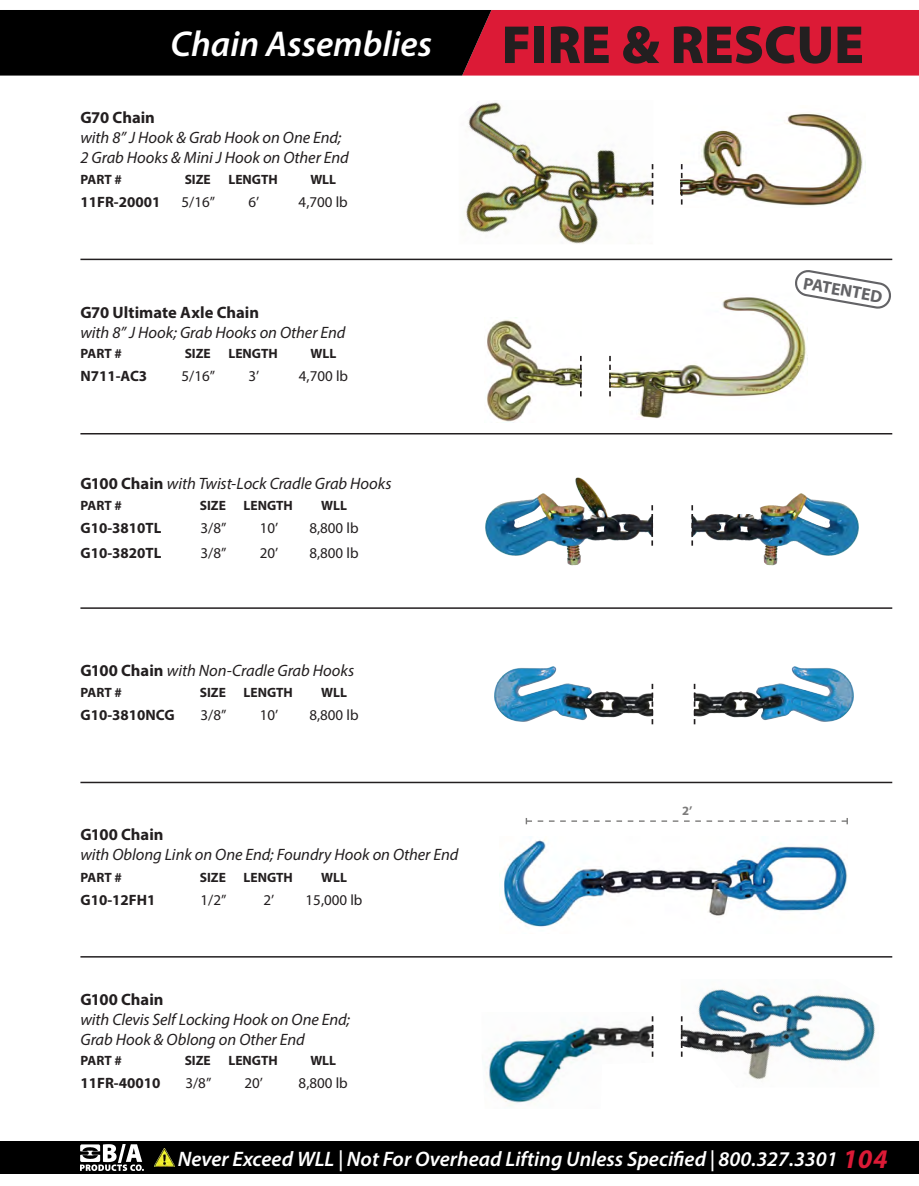
<style>
.page{position:relative;width:919px;height:1186px;background:#fff}
.page>*{position:absolute;margin:0;border:0;box-sizing:border-box;transform-origin:0 0}
.t1{font:900 54px "Myriad Pro";color:#231f20}
.Paragraph_Style_2{font:italic 600 36px "Myriad Pro";color:#fff}
.t2{font:italic 600 21px "Myriad Pro";color:#fff}
.Part_No{font:700 17.25px "Myriad Pro";color:#636366}
.t3{font:italic 16.5px "Myriad Pro";letter-spacing:-.005em;color:#231f20}
.t4{font:700 16.5px "Myriad Pro";color:#231f20}
.t5{font:15px "Myriad Pro";color:#231f20}
.t6{font:700 15px "Myriad Pro";color:#231f20}
.t7{font:700 13.5px "Myriad Pro";color:#231f20}
.t8{font:700 12.75px "Myriad Pro";color:#51504f}
.s1{font-weight:700;font-style:normal}
.s2{font-weight:700;font-size:27px;color:#dc1a36}
</style>
<div class="page">
<div style="left:0;top:1142px;width:918px;height:32px;background:#000"></div>
<img style="left:155px;top:1149px;width:19px;height:18px">
<img style="left:80px;top:1145px;width:63px;height:26px">
<svg style="left:0;top:10px;width:918px;height:66px;background:#6a0e1b"></svg>
<img style="left:609px;top:297px;width:197px;height:122px">
<img style="left:487px;top:319px;width:94px;height:103px">
<svg style="left:580px;top:356px;width:1px;height:40px"></svg>
<svg style="left:609px;top:356px;width:1px;height:40px"></svg>
<img style="left:465px;top:102px;width:186px;height:142px">
<img style="left:682px;top:113px;width:181px;height:93px">
<svg style="left:651px;top:164px;width:2px;height:41px"></svg>
<svg style="left:680px;top:164px;width:2px;height:41px"></svg>
<img style="left:682px;top:988px;width:193px;height:92px">
<img style="left:489px;top:1025px;width:162px;height:81px">
<hr style="left:80px;top:259px;width:812px;height:1px;background:#231f20">
<hr style="left:80px;top:433px;width:812px;height:1px;background:#231f20">
<hr style="left:80px;top:607px;width:812px;height:2px;background:#231f20">
<hr style="left:80px;top:782px;width:812px;height:1px;background:#231f20">
<hr style="left:80px;top:956px;width:812px;height:2px;background:#231f20">
<img style="left:485px;top:477px;width:166px;height:89px">
<img style="left:693px;top:493px;width:166px;height:73px">
<svg style="left:691px;top:505px;width:2px;height:41px"></svg>
<svg style="left:651px;top:505px;width:2px;height:41px"></svg>
<svg style="left:525px;top:818px;width:322px;height:6px"></svg>
<img style="left:503px;top:840px;width:344px;height:87px">
<img style="left:694px;top:666px;width:159px;height:55px">
<img style="left:494px;top:666px;width:158px;height:55px">
<svg style="left:693px;top:684px;width:2px;height:40px"></svg>
<svg style="left:651px;top:684px;width:2px;height:40px"></svg>
<svg style="left:651px;top:1016px;width:2px;height:41px"></svg>
<svg style="left:680px;top:1016px;width:2px;height:41px"></svg>
<svg style="left:792px;top:270px;width:99px;height:41px"></svg>
<p class="Paragraph_Style_2" style="left:170px;top:21px;width:263px">Chain Assemblies</p>
<h1 class="t1" style="left:501px;top:9px;width:364px">FIRE &amp; RESCUE</h1>
<p class="t4" style="left:80px;top:107px;width:76px">G70 Chain</p>
<p class="t3" style="left:80px;top:128px;width:262px">with 8” J Hook &amp; Grab Hook on One End;</p>
<p class="t3" style="left:80px;top:147px;width:270px">2 Grab Hooks &amp; Mini J Hook on Other End</p>
<p class="t7" style="left:80px;top:170px;width:43px">PART #</p>
<p class="t7" style="left:185px;top:170px;width:28px">SIZE</p>
<p class="t7" style="left:228px;top:170px;width:51px">LENGTH</p>
<p class="t7" style="left:310px;top:170px;width:27px">WLL</p>
<p class="t6" style="left:80px;top:192px;width:81px">11FR-20001</p>
<p class="t5" style="left:181px;top:193px;width:35px">5/16”</p>
<p class="t5" style="left:248px;top:193px;width:12px">6’</p>
<p class="t5" style="left:298px;top:193px;width:51px">4,700 lb</p>
<p class="t4" style="left:80px;top:302px;width:180px">G70 Ultimate Axle Chain</p>
<p class="t3" style="left:80px;top:322px;width:266px">with 8” J Hook; Grab Hooks on Other End</p>
<p class="t7" style="left:80px;top:345px;width:43px">PART #</p>
<p class="t7" style="left:185px;top:345px;width:28px">SIZE</p>
<p class="t7" style="left:228px;top:345px;width:51px">LENGTH</p>
<p class="t7" style="left:310px;top:345px;width:27px">WLL</p>
<p class="t6" style="left:80px;top:367px;width:68px">N711-AC3</p>
<p class="t5" style="left:181px;top:367px;width:35px">5/16”</p>
<p class="t5" style="left:248px;top:367px;width:12px">3’</p>
<p class="t5" style="left:299px;top:367px;width:51px">4,700 lb</p>
<p class="t3" style="left:80px;top:474px;width:312px"><span class="s1">G100 Chain</span> with Twist-Lock Cradle Grab Hooks</p>
<p class="t7" style="left:80px;top:497px;width:43px">PART #</p>
<p class="t7" style="left:200px;top:497px;width:28px">SIZE</p>
<p class="t7" style="left:243px;top:497px;width:51px">LENGTH</p>
<p class="t7" style="left:321px;top:497px;width:27px">WLL</p>
<p class="t6" style="left:80px;top:518px;width:82px">G10-3810TL</p>
<p class="t5" style="left:200px;top:519px;width:27px">3/8”</p>
<p class="t5" style="left:259px;top:519px;width:20px">10’</p>
<p class="t5" style="left:309px;top:519px;width:51px">8,800 lb</p>
<p class="t6" style="left:80px;top:543px;width:82px">G10-3820TL</p>
<p class="t5" style="left:200px;top:543px;width:27px">3/8”</p>
<p class="t5" style="left:259px;top:543px;width:20px">20’</p>
<p class="t5" style="left:309px;top:543px;width:51px">8,800 lb</p>
<p class="t3" style="left:80px;top:660px;width:275px"><span class="s1">G100 Chain</span> with Non-Cradle Grab Hooks</p>
<p class="t7" style="left:80px;top:683px;width:43px">PART #</p>
<p class="t7" style="left:200px;top:683px;width:28px">SIZE</p>
<p class="t7" style="left:243px;top:683px;width:51px">LENGTH</p>
<p class="t7" style="left:321px;top:683px;width:27px">WLL</p>
<p class="t6" style="left:80px;top:705px;width:96px">G10-3810NCG</p>
<p class="t5" style="left:200px;top:705px;width:27px">3/8”</p>
<p class="t5" style="left:259px;top:705px;width:20px">10’</p>
<p class="t5" style="left:309px;top:705px;width:51px">8,800 lb</p>
<p class="t4" style="left:80px;top:823px;width:85px">G100 Chain</p>
<p class="t3" style="left:80px;top:844px;width:379px">with Oblong Link on One End; Foundry Hook on Other End</p>
<p class="t7" style="left:80px;top:868px;width:43px">PART #</p>
<p class="t7" style="left:200px;top:868px;width:28px">SIZE</p>
<p class="t7" style="left:243px;top:868px;width:51px">LENGTH</p>
<p class="t7" style="left:321px;top:868px;width:27px">WLL</p>
<p class="t6" style="left:80px;top:890px;width:76px">G10-12FH1</p>
<p class="t5" style="left:200px;top:890px;width:27px">1/2”</p>
<p class="t5" style="left:263px;top:890px;width:12px">2’</p>
<p class="t5" style="left:305px;top:890px;width:58px">15,000 lb</p>
<p class="t4" style="left:80px;top:989px;width:85px">G100 Chain</p>
<p class="t3" style="left:80px;top:1009px;width:271px">with Clevis Self Locking Hook on One End;</p>
<p class="t3" style="left:80px;top:1029px;width:226px">Grab Hook &amp; Oblong on Other End</p>
<p class="t7" style="left:80px;top:1052px;width:43px">PART #</p>
<p class="t7" style="left:185px;top:1052px;width:28px">SIZE</p>
<p class="t7" style="left:228px;top:1052px;width:51px">LENGTH</p>
<p class="t7" style="left:310px;top:1052px;width:27px">WLL</p>
<p class="t6" style="left:80px;top:1073px;width:81px">11FR-40010</p>
<p class="t5" style="left:185px;top:1074px;width:27px">3/8”</p>
<p class="t5" style="left:244px;top:1074px;width:20px">20’</p>
<p class="t5" style="left:298px;top:1074px;width:51px">8,800 lb</p>
<p class="Part_No" style="left:805px;top:272px;width:81px;rotate:10deg">PATENTED</p>
<p class="t8" style="left:682px;top:803px;width:12px">2’</p>
<p class="t2" style="left:178px;top:1145px;width:711px">Never Exceed WLL | Not For Overhead Lifting Unless Specified | 800.327.3301 <span class="s2">104</span></p>
</div>
